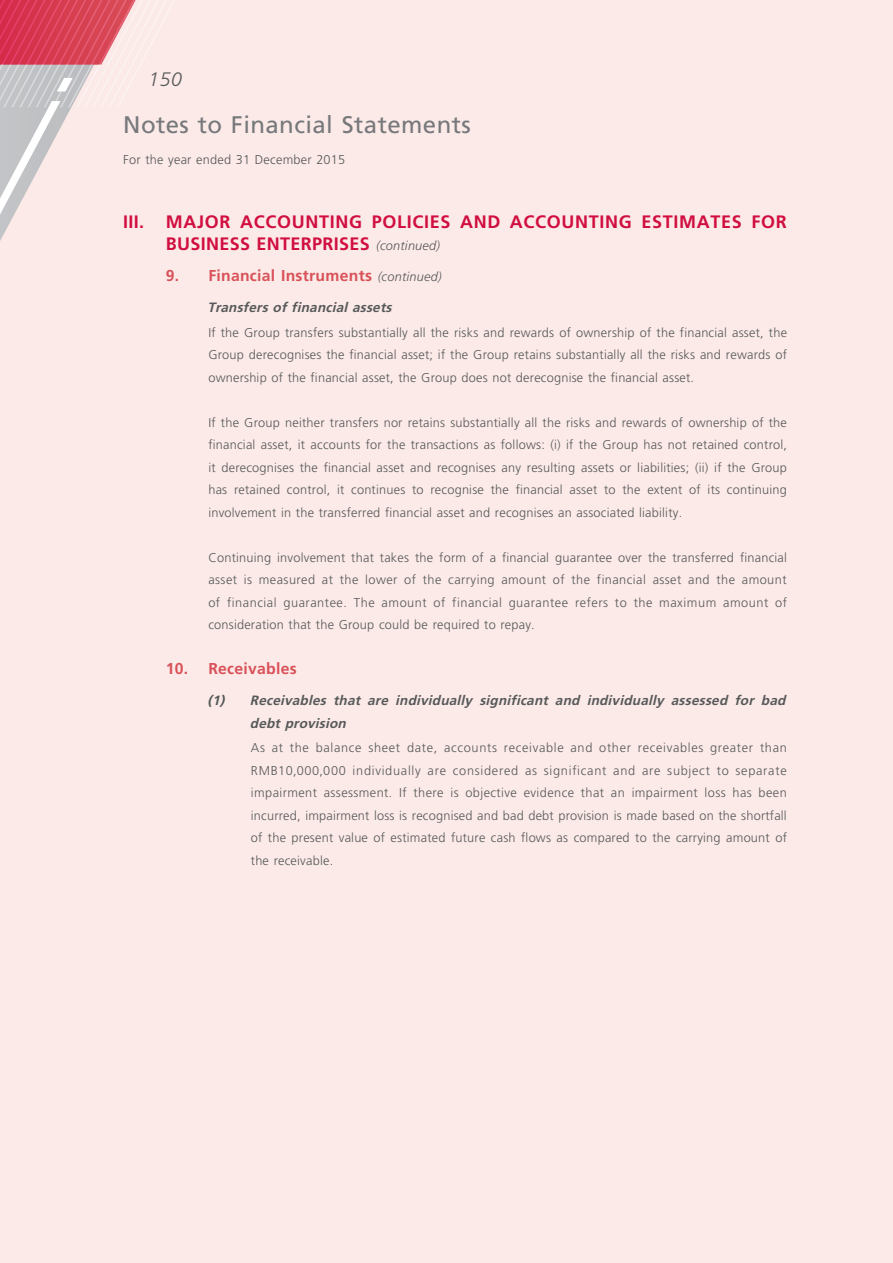
<style>
.page{position:relative;width:893px;height:1263px;background:#fbeae7}
.page>*{position:absolute;margin:0;border:0;box-sizing:border-box;transform-origin:0 0}
.t1{font:24px "Frutiger LT Std";letter-spacing:.015em;color:#76787b}
.t2{font:italic 300 19.5px "Frutiger LT Std";color:#57585a}
.t3{font:700 18px/22.5px "Frutiger LT Std";letter-spacing:.035em;color:#d10e40}
.t4{font:700 15.75px "Frutiger LT Std";letter-spacing:.015em;color:#d95159}
.t5{font:italic 700 13.5px/22.5px "Frutiger LT Std";color:#57585a}
.t6{font:300 12.75px/22.5px "Frutiger LT Std";letter-spacing:.015em;color:#57585a;text-align:justify}
.s1{font-weight:300;font-style:italic;font-size:12.75px;color:#57585a}
</style>
<div class="page">
<svg style="left:0;top:0;width:171px;height:241px"></svg>
<h2 class="t2" style="left:148px;top:69px;width:35px">150</h2>
<h1 class="t1" style="left:123px;top:110px;width:349px">Notes to Financial Statements</h1>
<p class="t6" style="left:123px;top:148px;width:224px">For the year ended 31 December 2015</p>
<h3 class="t3" style="left:166px;top:210px;width:622px;text-indent:-43px">III. MAJOR ACCOUNTING POLICIES AND ACCOUNTING ESTIMATES FOR<br>BUSINESS ENTERPRISES <span class="s1">(continued)</span></h3>
<p class="t4" style="left:166px;top:266px;width:277px">9. Financial Instruments <span class="s1">(continued)</span></p>
<p class="t5" style="left:207px;top:296px;width:189px">Transfers of financial assets</p>
<p class="t6" style="left:208px;top:321px;width:580px">If the Group transfers substantially all the risks and rewards of ownership of the financial asset, the Group derecognises the financial asset; if the Group retains substantially all the risks and rewards of ownership of the financial asset, the Group does not derecognise the financial asset.</p>
<p class="t6" style="left:208px;top:411px;width:580px">If the Group neither transfers nor retains substantially all the risks and rewards of ownership of the financial asset, it accounts for the transactions as follows: (i) if the Group has not retained control, it derecognises the financial asset and recognises any resulting assets or liabilities; (ii) if the Group has retained control, it continues to recognise the financial asset to the extent of its continuing involvement in the transferred financial asset and recognises an associated liability.</p>
<p class="t6" style="left:208px;top:546px;width:580px">Continuing involvement that takes the form of a financial guarantee over the transferred financial asset is measured at the lower of the carrying amount of the financial asset and the amount of financial guarantee. The amount of financial guarantee refers to the maximum amount of consideration that the Group could be required to repay.</p>
<p class="t4" style="left:166px;top:659px;width:132px">10. Receivables</p>
<p class="t5" style="left:250px;top:689px;width:541px;text-indent:-43px">(1) Receivables that are individually significant and individually assessed for bad debt provision</p>
<p class="t6" style="left:251px;top:737px;width:537px">As at the balance sheet date, accounts receivable and other receivables greater than RMB10,000,000 individually are considered as significant and are subject to separate impairment assessment. If there is objective evidence that an impairment loss has been incurred, impairment loss is recognised and bad debt provision is made based on the shortfall of the present value of estimated future cash flows as compared to the carrying amount of the receivable.</p>
</div>
